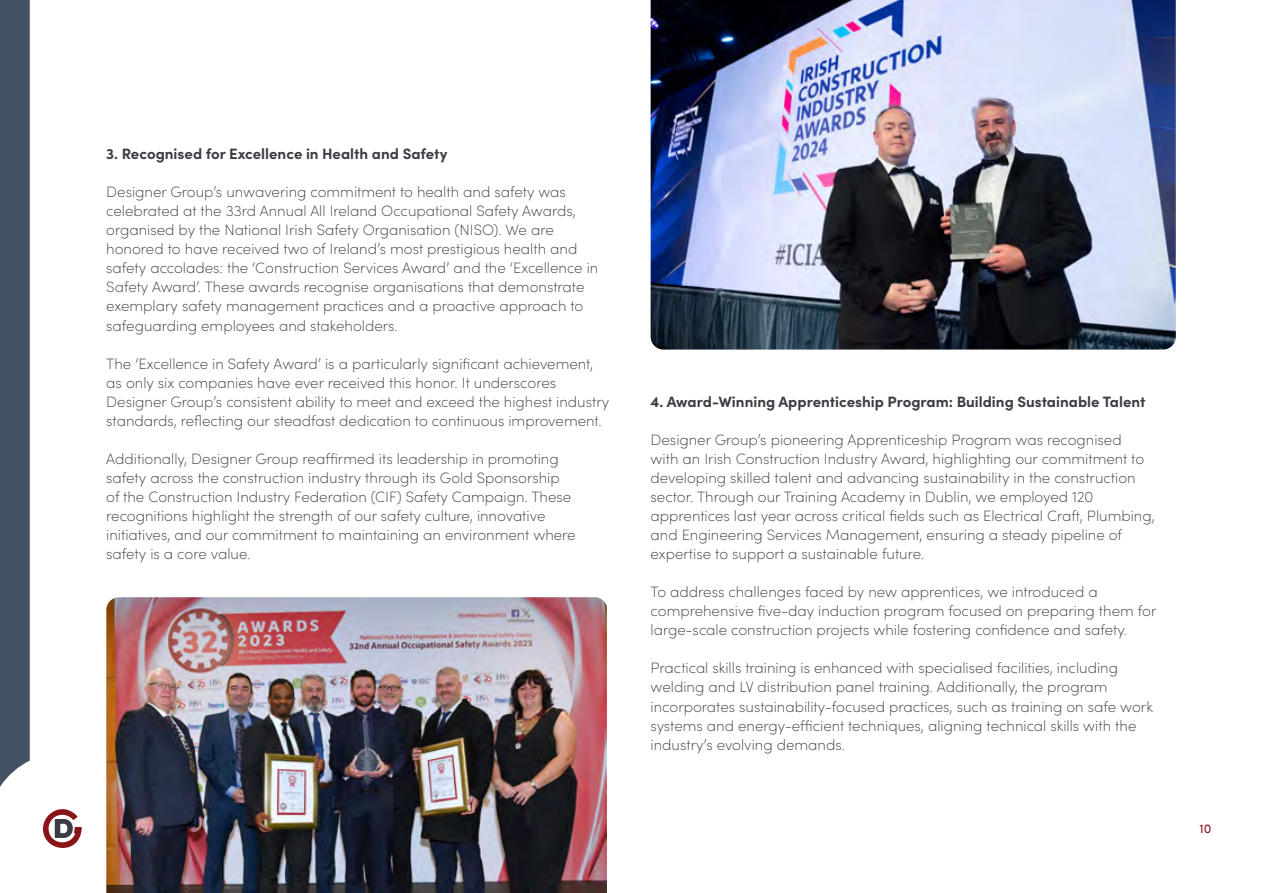
<style>
.page{position:relative;width:1263px;height:893px;background:#fff}
.page>*{position:absolute;margin:0;border:0;box-sizing:border-box;transform-origin:0 0}
.t1{font:200 15px/19px "Sofia Pro";color:#3b3c43}
.t2{font:700 15px "Sofia Pro";color:#3b3c43}
.t3{font:12.75px "Sofia Pro";color:#88141a}
</style>
<div class="page">
<svg style="left:42px;top:809px;width:40px;height:39px"></svg>
<img style="left:106px;top:597px;width:501px;height:296px">
<img style="left:651px;top:0;width:525px;height:350px">
<div style="left:0;top:0;width:30px;height:787px;background:#435263"></div>
<p class="t2" style="left:106px;top:142px;width:342px">3. Recognised for Excellence in Health and Safety</p>
<p class="t1" style="left:106px;top:182px;width:494px">Designer Group’s unwavering commitment to health and safety was celebrated at the 33rd Annual All Ireland Occupational Safety Awards, organised by the National Irish Safety Organisation (NISO). We are honored to have received two of Ireland’s most prestigious health and safety accolades: the ‘Construction Services Award’ and the ‘Excellence in Safety Award’. These awards recognise organisations that demonstrate exemplary safety management practices and a proactive approach to safeguarding employees and stakeholders.</p>
<p class="t1" style="left:106px;top:353px;width:504px">The ‘Excellence in Safety Award’ is a particularly significant achievement, as only six companies have ever received this honor. It underscores Designer Group’s consistent ability to meet and exceed the highest industry standards, reflecting our steadfast dedication to continuous improvement.</p>
<p class="t1" style="left:106px;top:448px;width:471px">Additionally, Designer Group reaffirmed its leadership in promoting safety across the construction industry through its Gold Sponsorship of the Construction Industry Federation (CIF) Safety Campaign. These recognitions highlight the strength of our safety culture, innovative initiatives, and our commitment to maintaining an environment where safety is a core value.</p>
<p class="t2" style="left:651px;top:390px;width:496px">4. Award-Winning Apprenticeship Program: Building Sustainable Talent</p>
<p class="t1" style="left:651px;top:429px;width:506px">Designer Group’s pioneering Apprenticeship Program was recognised<br>with an Irish Construction Industry Award, highlighting our commitment to developing skilled talent and advancing sustainability in the construction sector. Through our Training Academy in Dublin, we employed 120 apprentices last year across critical fields such as Electrical Craft, Plumbing, and Engineering Services Management, ensuring a steady pipeline of expertise to support a sustainable future.</p>
<p class="t1" style="left:651px;top:582px;width:507px">To address challenges faced by new apprentices, we introduced a comprehensive five-day induction program focused on preparing them for large-scale construction projects while fostering confidence and safety.</p>
<p class="t1" style="left:651px;top:658px;width:504px">Practical skills training is enhanced with specialised facilities, including welding and LV distribution panel training. Additionally, the program incorporates sustainability-focused practices, such as training on safe work systems and energy-efficient techniques, aligning technical skills with the industry’s evolving demands.</p>
<p class="t3" style="left:1199px;top:819px;width:14px">10</p>
</div>
